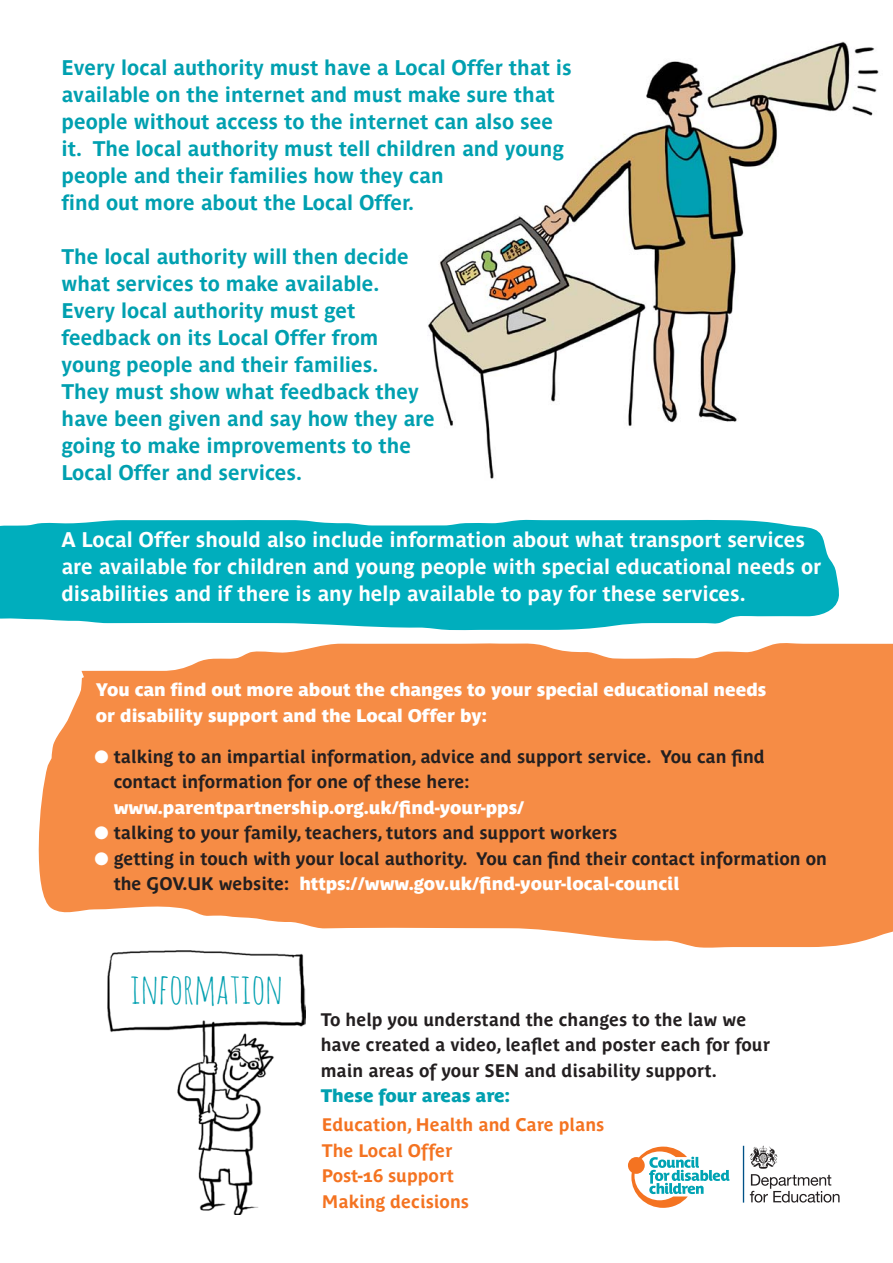
<style>
.page{position:relative;width:893px;height:1263px;background:#fff}
.page>*{position:absolute;margin:0;border:0;box-sizing:border-box;transform-origin:0 0}
.t1{font:41.7px "Amatic SC";color:#00a0b0}
.t2{font:700 21px/27px "Parisine";color:#00a0b0}
.t3{font:700 21px/27px "Parisine";color:#fff}
.t4{font:700 18px/25.5px "Parisine Plus";color:#231f20}
.t5{font:18px/25.5px "Parisine Sombre";color:#fff}
.t6{font:700 18px "Parisine Plus";color:#f47321}
.t7{font:18px "Parisine Plus Sombre";color:#00a0b0}
.s1{color:#fff}
.s2{font-family:"Parisine Plus Sombre";font-weight:400;color:#fff}
</style>
<div class="page">
<svg style="left:0;top:519px;width:839px;height:111px;background:#17b5c3"></svg>
<svg style="left:38px;top:643px;width:855px;height:305px;background:#f69859"></svg>
<img style="left:428px;top:42px;width:451px;height:437px">
<img style="left:108px;top:951px;width:198px;height:263px">
<div style="left:119px;top:962px;width:175px;height:57px;background:#fff"></div>
<svg style="left:628px;top:1146px;width:101px;height:62px"></svg>
<hr style="left:743px;top:1146px;width:1px;height:56px;background:#005187">
<svg style="left:750px;top:1146px;width:89px;height:56px"></svg>
<p class="t2" style="left:61px;top:54px;width:512px">Every local authority must have a Local Offer that is available on the internet and must make sure that people without access to the internet can also see it. The local authority must tell children and young people and their families how they can<br>find out more about the Local Offer.</p>
<p class="t2" style="left:61px;top:243px;width:375px">The local authority will then decide what services to make available.<br>Every local authority must get feedback on its Local Offer from young people and their families.<br>They must show what feedback they have been given and say how they are going to make improvements to the<br>Local Offer and services.</p>
<p class="t3" style="left:61px;top:526px;width:762px">A Local Offer should also include information about what transport services are available for children and young people with special educational needs or disabilities and if there is any help available to pay for these services.</p>
<p class="t5" style="left:96px;top:677px;width:672px">You can find out more about the changes to your special educational needs or disability support and the Local Offer by:</p>
<p class="t4" style="left:114px;top:744px;width:653px;text-indent:-19px"><span class="s1">●</span> talking to an impartial information, advice and support service. You can find contact information for one of these here: <span class="s2">www.parentpartnership.org.uk/find-your-pps/</span></p>
<p class="t4" style="left:94px;top:820px;width:524px"><span class="s1">●</span> talking to your family, teachers, tutors and support workers</p>
<p class="t4" style="left:114px;top:846px;width:715px;text-indent:-19px"><span class="s1">●</span> getting in touch with your local authority. You can find their contact information on the GOV.UK website: <span class="s2">https://www.gov.uk/find-your-local-council</span></p>
<p class="t1" style="left:130px;top:962px;width:155px">INFORMATION</p>
<p class="t4" style="left:321px;top:1007px;width:451px">To help you understand the changes to the law we have created a video, leaflet and poster each for four main areas of your SEN and disability support.</p>
<p class="t7" style="left:321px;top:1085px;width:191px">These four areas are:</p>
<p class="t6" style="left:322px;top:1115px;width:284px">Education, Health and Care plans</p>
<p class="t6" style="left:322px;top:1140px;width:132px">The Local Offer</p>
<p class="t6" style="left:322px;top:1166px;width:133px">Post-16 support</p>
<p class="t6" style="left:322px;top:1191px;width:149px">Making decisions</p>
</div>
